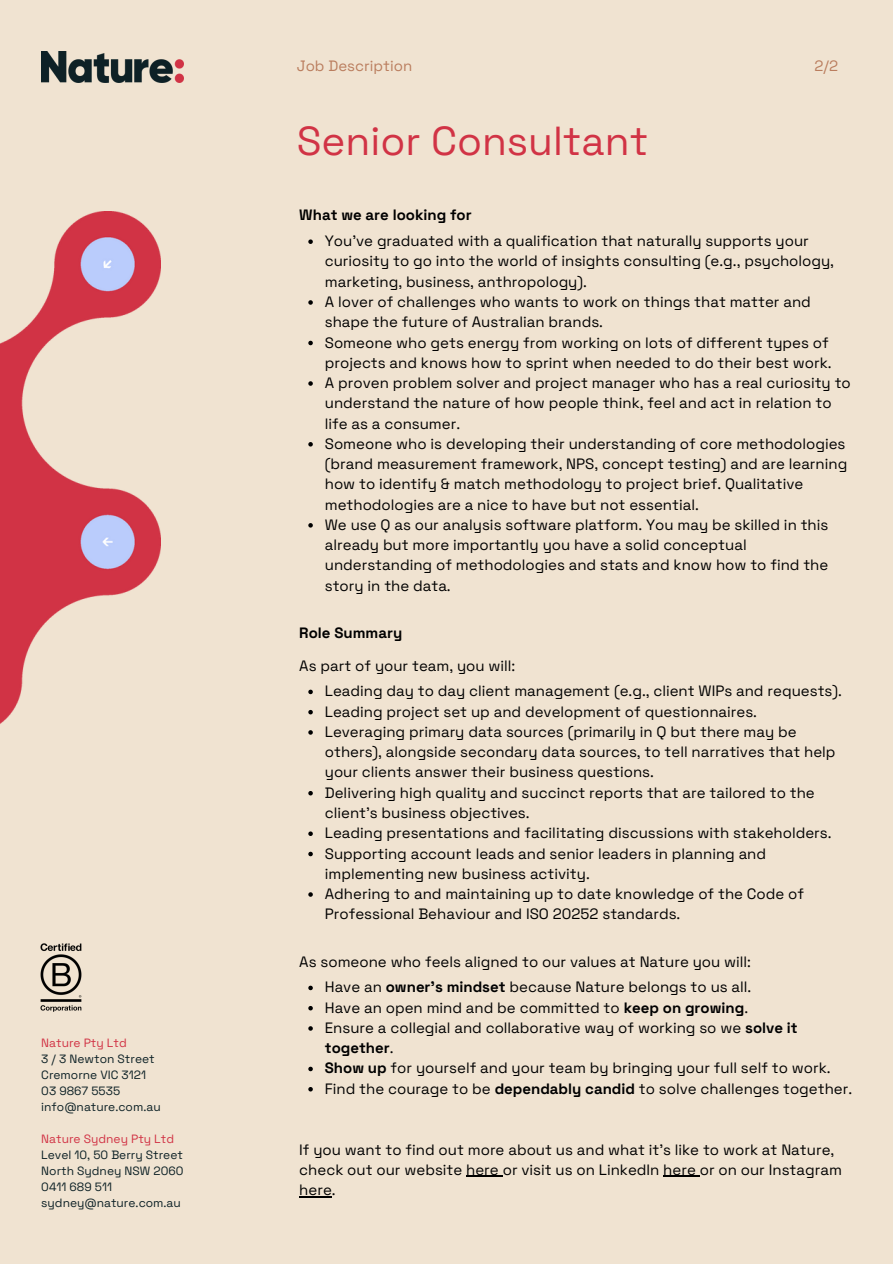
<style>
.page{position:relative;width:893px;height:1264px;background:#fff}
.page>*{position:absolute;margin:0;border:0;box-sizing:border-box;transform-origin:0 0}
.t1{font:40.5px "Space Grotesk";color:#d13345}
.t2{font:15px/20.2px "Space Grotesk";color:#000}
.t3{font:700 15px "Space Grotesk";color:#000}
.t4{font:15px "Space Grotesk";color:#ba7d5e}
.t5{font:12px "Space Grotesk";color:#0d2126}
.t6{font:12px "Space Grotesk";color:#d13345}
.s1{font-weight:700}
</style>
<div class="page">
<div style="left:0;top:0;width:892px;height:1263px;background:#f0e3d1"></div>
<img style="left:40px;top:943px;width:42px;height:69px">
<img style="left:0;top:212px;width:161px;height:512px">
<img style="left:41px;top:51px;width:142px;height:32px">
<svg style="left:308px;top:239px;width:5px;height:5px"></svg>
<svg style="left:308px;top:300px;width:5px;height:5px"></svg>
<svg style="left:308px;top:341px;width:5px;height:4px"></svg>
<svg style="left:308px;top:381px;width:5px;height:5px"></svg>
<svg style="left:308px;top:442px;width:5px;height:4px"></svg>
<svg style="left:308px;top:523px;width:5px;height:4px"></svg>
<svg style="left:308px;top:689px;width:5px;height:5px"></svg>
<svg style="left:308px;top:710px;width:5px;height:4px"></svg>
<svg style="left:308px;top:730px;width:5px;height:4px"></svg>
<svg style="left:308px;top:791px;width:5px;height:4px"></svg>
<svg style="left:308px;top:831px;width:5px;height:5px"></svg>
<svg style="left:308px;top:851px;width:5px;height:5px"></svg>
<svg style="left:308px;top:892px;width:5px;height:4px"></svg>
<svg style="left:308px;top:985px;width:5px;height:5px"></svg>
<svg style="left:308px;top:1006px;width:5px;height:4px"></svg>
<svg style="left:308px;top:1026px;width:5px;height:4px"></svg>
<svg style="left:308px;top:1066px;width:5px;height:5px"></svg>
<svg style="left:308px;top:1087px;width:5px;height:4px"></svg>
<hr style="left:466px;top:1175px;width:36px;height:1px;background:#000">
<hr style="left:663px;top:1175px;width:36px;height:1px;background:#000">
<hr style="left:299px;top:1196px;width:33px;height:1px;background:#000">
<p class="t6" style="left:41px;top:1035px;width:87px">Nature Pty Ltd</p>
<p class="t5" style="left:41px;top:1051px;width:115px">3 / 3 Newton Street</p>
<p class="t5" style="left:41px;top:1067px;width:106px">Cremorne VIC 3121</p>
<p class="t5" style="left:41px;top:1083px;width:80px">03 9867 5535</p>
<p class="t5" style="left:41px;top:1099px;width:121px">info@nature.com.au</p>
<p class="t6" style="left:41px;top:1130px;width:134px">Nature Sydney Pty Ltd</p>
<p class="t5" style="left:41px;top:1146px;width:143px">Level 10, 50 Berry Street</p>
<h3 class="t5" style="left:41px;top:1162px;width:144px">North Sydney NSW 2060</h3>
<h3 class="t5" style="left:41px;top:1178px;width:72px">0411 689 511</h3>
<h1 class="t5" style="left:41px;top:1194px;width:141px">sydney@nature.com.au</h1>
<p class="t4" style="left:297px;top:56px;width:117px">Job Description</p>
<p class="t1" style="left:297px;top:115px;width:353px">Senior Consultant</p>
<p class="t4" style="left:814px;top:56px;width:25px">2/2</p>
<h2 class="t3" style="left:299px;top:205px;width:174px">What we are looking for</h2>
<p class="t2" style="left:325px;top:231px;width:510px">You’ve graduated with a qualification that naturally supports your curiosity to go into the world of insights consulting (e.g., psychology, marketing, business, anthropology).</p>
<p class="t2" style="left:325px;top:292px;width:487px">A lover of challenges who wants to work on things that matter and shape the future of Australian brands.</p>
<p class="t2" style="left:325px;top:332px;width:508px">Someone who gets energy from working on lots of different types of projects and knows how to sprint when needed to do their best work.</p>
<p class="t2" style="left:325px;top:373px;width:527px">A proven problem solver and project manager who has a real curiosity to understand the nature of how people think, feel and act in relation to life as a consumer.</p>
<p class="t2" style="left:325px;top:433px;width:524px">Someone who is developing their understanding of core methodologies (brand measurement framework, NPS, concept testing) and are learning how to identify &amp; match methodology to project brief. Qualitative methodologies are a nice to have but not essential.</p>
<p class="t2" style="left:325px;top:514px;width:505px">We use Q as our analysis software platform. You may be skilled in this already but more importantly you have a solid conceptual understanding of methodologies and stats and know how to find the story in the data.</p>
<h3 class="t2" style="left:299px;top:616px;width:217px;line-height:32.7px"><span class="s1">Role Summary<br></span>As part of your team, you will:</h3>
<p class="t2" style="left:325px;top:681px;width:518px">Leading day to day client management (e.g., client WIPs and requests).</p>
<p class="t2" style="left:325px;top:701px;width:433px">Leading project set up and development of questionnaires.</p>
<p class="t2" style="left:325px;top:721px;width:512px">Leveraging primary data sources (primarily in Q but there may be others), alongside secondary data sources, to tell narratives that help your clients answer their business questions.</p>
<p class="t2" style="left:325px;top:782px;width:491px">Delivering high quality and succinct reports that are tailored to the client’s business objectives.</p>
<p class="t2" style="left:325px;top:823px;width:508px">Leading presentations and facilitating discussions with stakeholders.</p>
<p class="t2" style="left:325px;top:843px;width:443px">Supporting account leads and senior leaders in planning and implementing new business activity.</p>
<p class="t2" style="left:325px;top:883px;width:481px">Adhering to and maintaining up to date knowledge of the Code of<br>Professional Behaviour and ISO 20252 standards.</p>
<h3 class="t2" style="left:299px;top:951px;width:453px">As someone who feels aligned to our values at Nature you will:</h3>
<p class="t2" style="left:325px;top:977px;width:428px">Have an <span class="s1">owner’s mindset</span> because Nature belongs to us all.</p>
<p class="t2" style="left:325px;top:997px;width:425px">Have an open mind and be committed to <span class="s1">keep on growing</span>.</p>
<p class="t2" style="left:325px;top:1017px;width:474px">Ensure a collegial and collaborative way of working so we <span class="s1">solve it together</span>.</p>
<p class="t2" style="left:325px;top:1058px;width:507px"><span class="s1">Show up</span> for yourself and your team by bringing your full self to work.</p>
<p class="t2" style="left:325px;top:1078px;width:529px">Find the courage to be <span class="s1">dependably candid</span> to solve challenges together.</p>
<h3 class="t2" style="left:299px;top:1139px;width:544px">If you want to find out more about us and what it’s like to work at Nature, check out our website here or visit us on LinkedIn here or on our Instagram here.</h3>
</div>
